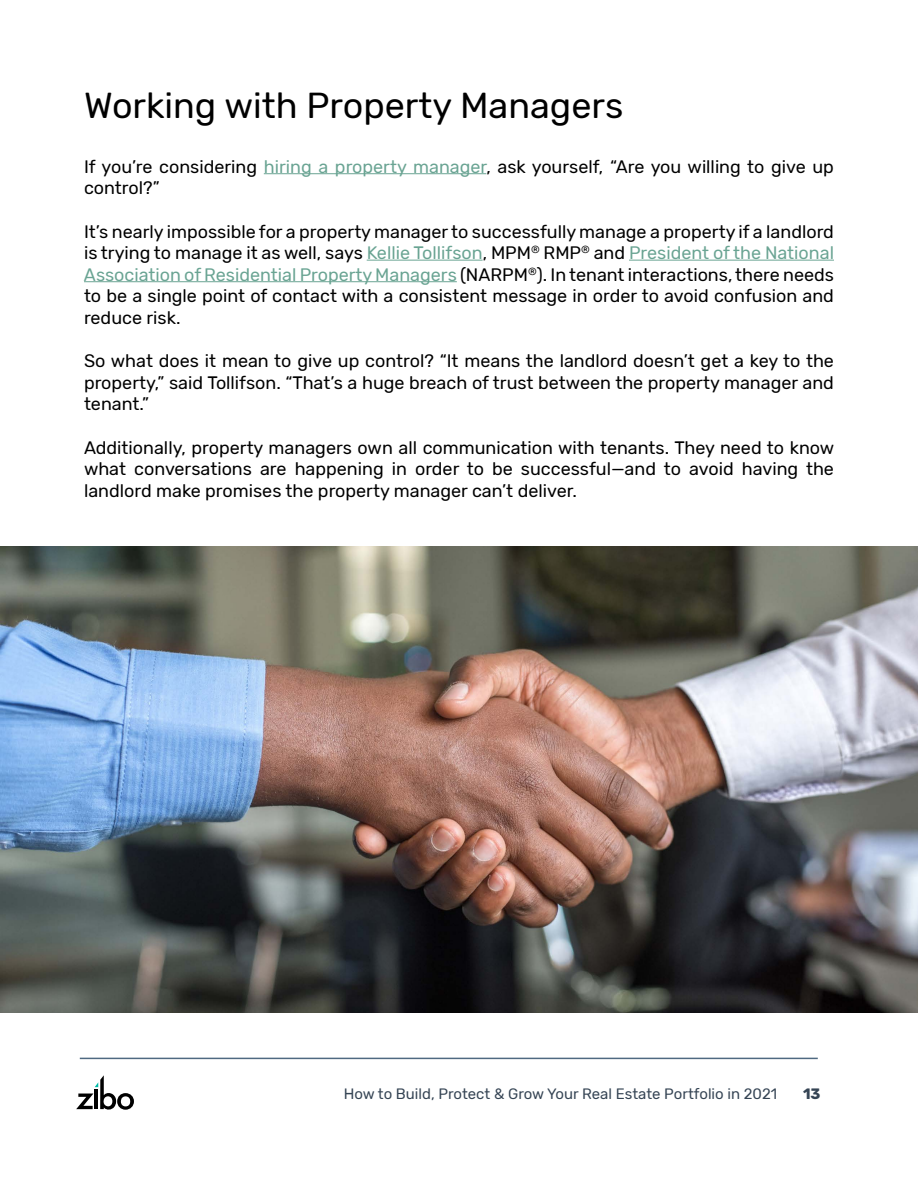
<style>
.page{position:relative;width:918px;height:1188px;background:#fff}
.page>*{position:absolute;margin:0;border:0;box-sizing:border-box;transform-origin:0 0}
.t1{font:36px "Rubik";color:#000}
.t2{font:18px/21.6px "Rubik";color:#000;text-align:justify}
.t3{font:15px "Rubik";color:#354454}
.t4{font:700 15px "Rubik";color:#354454}
.s1{color:#6aa493}
</style>
<div class="page">
<hr style="left:80px;top:1058px;width:738px;height:1px;background:#4f6981">
<svg style="left:76px;top:1075px;width:58px;height:35px"></svg>
<hr style="left:264px;top:173px;width:222px;height:1px;background:#6aa493">
<hr style="left:367px;top:260px;width:116px;height:1px;background:#6aa493">
<hr style="left:629px;top:260px;width:205px;height:1px;background:#6aa493">
<hr style="left:84px;top:281px;width:373px;height:1px;background:#6aa493">
<img style="left:0;top:547px;width:918px;height:466px">
<h1 class="t1" style="left:84px;top:85px;width:541px">Working with Property Managers</h1>
<p class="t2" style="left:84px;top:156px;width:752px">If you’re considering <span class="s1">hiring a property manager</span>, ask yourself, “Are you willing to give up control?”</p>
<p class="t2" style="left:84px;top:221px;width:752px">It’s nearly impossible for a property manager to successfully manage a property if a landlord is trying to manage it as well, says <span class="s1">Kellie Tollifson</span>, MPM<sup>®</sup> RMP<sup>®</sup> and <span class="s1">President of the National Association of Residential Property Managers</span> (NARPM<sup>®</sup>). In tenant interactions, there needs to be a single point of contact with a consistent message in order to avoid confusion and reduce risk.</p>
<p class="t2" style="left:84px;top:351px;width:752px">So what does it mean to give up control? “It means the landlord doesn’t get a key to the property,” said Tollifson. “That’s a huge breach of trust between the property manager and tenant.”</p>
<p class="t2" style="left:84px;top:437px;width:752px">Additionally, property managers own all communication with tenants. They need to know what conversations are happening in order to be successful—and to avoid having the landlord make promises the property manager can’t deliver.</p>
<p class="t3" style="left:344px;top:1085px;width:435px">How to Build, Protect &amp; Grow Your Real Estate Portfolio in 2021</p>
<p class="t4" style="left:803px;top:1085px;width:19px">13</p>
</div>
